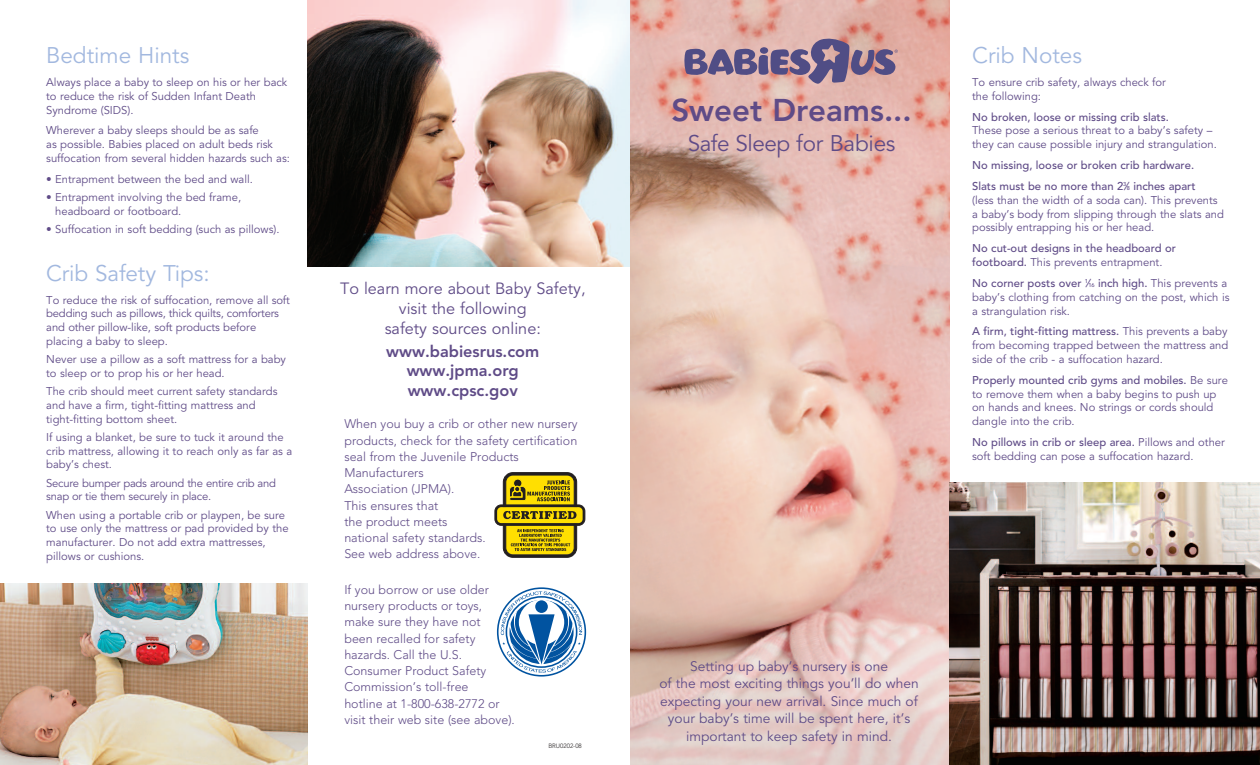
<style>
.page{position:relative;width:1260px;height:765px;background:#fff}
.page>*{position:absolute;margin:0;border:0;box-sizing:border-box;transform-origin:0 0}
.t1{font:800 31.25px "Avenir";color:#5f4b87}
.t2{font:22.5px "Avenir";color:#a2b8df}
.t3{font:22.5px "Avenir";letter-spacing:-.015em;color:#5f4b87}
.t4{font:16.25px/20.2px "Avenir";color:#5f4b87;text-align:center}
.t5{font:800 16.25px/19.5px "Avenir";color:#5f4b87;text-align:center}
.t6{font:13.75px/17.5px "Avenir";color:#5f4b87;text-align:center}
.t7{font:300 12.5px/16.2px "Avenir";color:#5f4b87}
.t8{font:11.25px/13.8px "Avenir";color:#5f4b87}
.t9{font:500 11.25px/21px "Avenir";color:#5f4b87}
.t10{font:11.25px/13.8px "Avenir";letter-spacing:-.02em;color:#5f4b87}
.t11{font:300 6.25px "Avenir";color:#231f20}
.s1{font-size:5.62px}
.s2{font-weight:400}
.s3{font-weight:500}
.s4{font-weight:500;font-size:5.62px}
</style>
<div class="page">
<img style="left:630px;top:0;width:319px;height:765px">
<img style="left:949px;top:482px;width:311px;height:283px">
<svg style="left:684px;top:39px;width:214px;height:45px;background:#a28699"></svg>
<svg style="left:495px;top:473px;width:90px;height:84px;background:#b5a32f"></svg>
<div style="left:497px;top:587px;width:89px;height:90px;border:2px solid #0153a0;border-radius:50%"></div>
<svg style="left:501px;top:591px;width:81px;height:82px"></svg>
<img style="left:308px;top:0;width:322px;height:266px">
<img style="left:0;top:584px;width:308px;height:181px">
<h2 class="t2" style="left:46px;top:46px;width:145px">Bedtime Hints</h2>
<p class="t8" style="left:46px;top:76px;width:243px">Always place a baby to sleep on his or her back to reduce the risk of Sudden Infant Death<br>Syndrome (SIDS).</p>
<p class="t8" style="left:46px;top:125px;width:245px">Wherever a baby sleeps should be as safe<br>as possible. Babies placed on adult beds risk suffocation from several hidden hazards such as:</p>
<p class="t8" style="left:46px;top:173px;width:208px">• Entrapment between the bed and wall.</p>
<p class="t8" style="left:55px;top:191px;width:187px;text-indent:-9px">• Entrapment involving the bed frame, headboard or footboard.</p>
<p class="t8" style="left:46px;top:223px;width:235px">• Suffocation in soft bedding (such as pillows).</p>
<h2 class="t2" style="left:46px;top:264px;width:165px">Crib Safety Tips:</h2>
<p class="t8" style="left:46px;top:294px;width:245px">To reduce the risk of suffocation, remove all soft bedding such as pillows, thick quilts, comforters and other pillow-like, soft products before placing a baby to sleep.</p>
<p class="t8" style="left:46px;top:353px;width:241px">Never use a pillow as a soft mattress for a baby to sleep or to prop his or her head.</p>
<p class="t8" style="left:46px;top:385px;width:233px">The crib should meet current safety standards and have a firm, tight-fitting mattress and tight-fitting bottom sheet.</p>
<p class="t8" style="left:46px;top:431px;width:248px">If using a blanket, be sure to tuck it around the crib mattress, allowing it to reach only as far as a baby’s chest.</p>
<p class="t10" style="left:46px;top:477px;width:231px">Secure bumper pads around the entire crib and snap or tie them securely in place.</p>
<p class="t8" style="left:46px;top:509px;width:244px">When using a portable crib or playpen, be sure to use only the mattress or pad provided by the manufacturer. Do not add extra mattresses, pillows or cushions.</p>
<h3 class="t4" style="left:340px;top:279px;width:247px">To learn more about Baby Safety, visit the following<br>safety sources online:</h3>
<h3 class="t5" style="left:386px;top:343px;width:155px">www.babiesrus.com www.jpma.org www.cpsc.gov</h3>
<p class="t7" style="left:344px;top:417px;width:235px">When you buy a crib or other new nursery products, check for the safety certification seal from the Juvenile Products<br>Manufacturers<br>Association (JPMA).<br>This ensures that<br>the product meets<br>national safety standards.<br>See web address above.</p>
<p class="t7" style="left:344px;top:582px;width:172px">If you borrow or use older nursery products or toys, make sure they have not<br>been recalled for safety hazards. Call the U.S.<br>Consumer Product Safety<br>Commission’s toll-free<br>hotline at 1-800-638-2772 or visit their web site (see above).</p>
<p class="t11" style="left:548px;top:744px;width:35px">BRU0202-08</p>
<h1 class="t1" style="left:671px;top:97px;width:242px">Sweet Dreams...</h1>
<h2 class="t3" style="left:688px;top:134px;width:209px">Safe Sleep for Babies</h2>
<h2 class="t2" style="left:972px;top:46px;width:111px">Crib Notes</h2>
<p class="t8" style="left:972px;top:76px;width:195px">To ensure crib safety, always check for the following:</p>
<p class="t9" style="left:972px;top:107px;width:198px">No broken, loose or missing crib slats.</p>
<p class="t8" style="left:972px;top:125px;width:246px">These pose a serious threat to a baby’s safety – they can cause possible injury and strangulation.</p>
<p class="t9" style="left:972px;top:156px;width:225px">No missing, loose or broken crib hardware.<br>Slats must be no more than 2<sup>3</sup>⁄<span class="s1">8</span> inches apart</p>
<p class="t8" style="left:972px;top:194px;width:253px">(less than the width of a soda can). This prevents a baby’s body from slipping through the slats and possibly entrapping his or her head.</p>
<p class="t9" style="left:972px;top:242px;width:205px;line-height:13.8px">No cut-out designs in the headboard or footboard. <span class="s2">This prevents entrapment.</span></p>
<p class="t8" style="left:972px;top:277px;width:259px"><span class="s3">No corner posts over</span> <sup>1</sup><span class="s3">⁄</span><span class="s4">16</span> <span class="s3">inch high.</span> This prevents a baby’s clothing from catching on the post, which is a strangulation risk.</p>
<p class="t8" style="left:972px;top:326px;width:258px;text-align:justify"><span class="s3">A firm, tight-fitting mattress.</span> This prevents a baby from becoming trapped between the mattress and side of the crib - a suffocation hazard.</p>
<p class="t8" style="left:972px;top:374px;width:257px"><span class="s3">Properly mounted crib gyms and mobiles.</span> Be sure to remove them when a baby begins to push up on hands and knees. No strings or cords should dangle into the crib.</p>
<p class="t8" style="left:972px;top:436px;width:254px"><span class="s3">No pillows in crib or sleep area.</span> Pillows and other soft bedding can pose a suffocation hazard.</p>
<p class="t6" style="left:659px;top:658px;width:261px">Setting up baby’s nursery is one<br>of the most exciting things you’ll do when expecting your new arrival. Since much of your baby’s time will be spent here, it’s important to keep safety in mind.</p>
</div>
